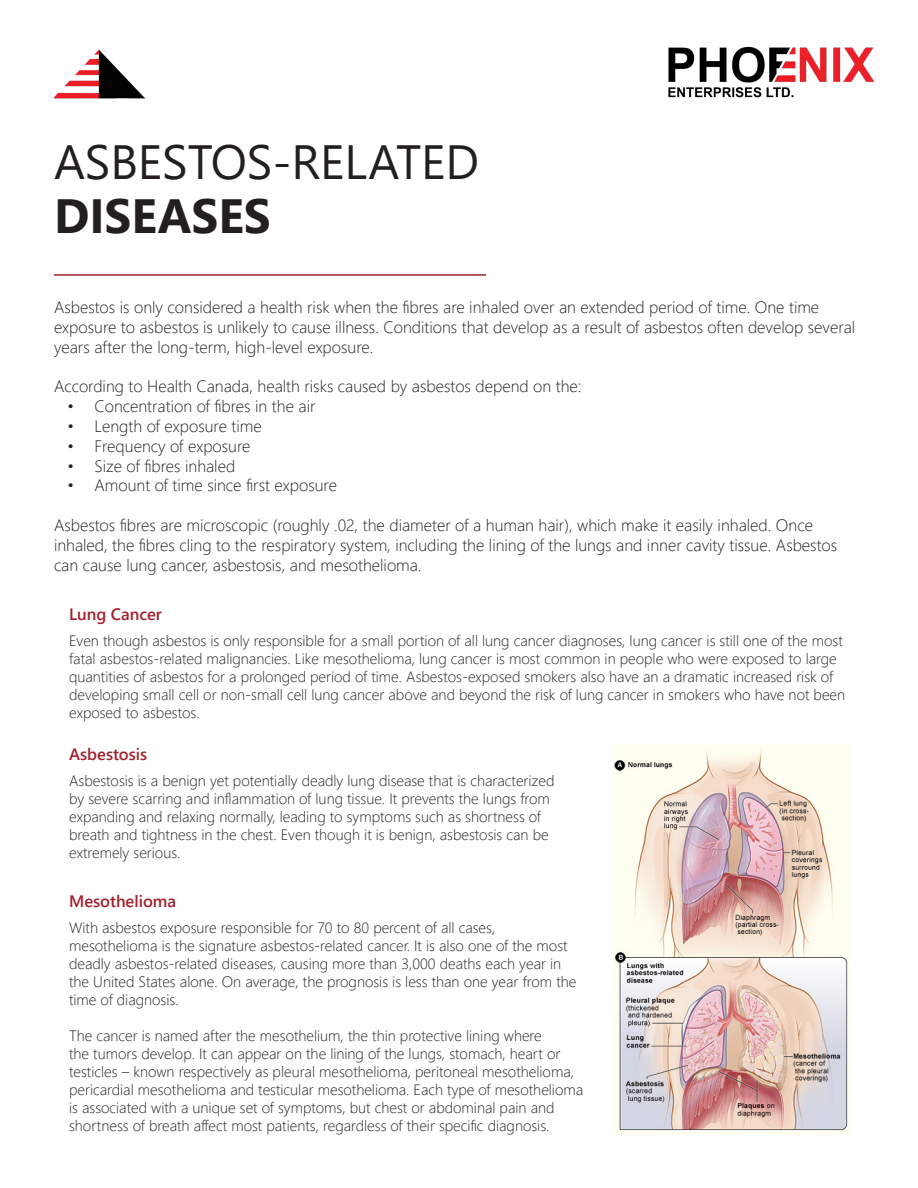
<style>
.page{position:relative;width:918px;height:1188px;background:#fff}
.page>*{position:absolute;margin:0;border:0;box-sizing:border-box;transform-origin:0 0}
.t1{font:48px "Segoe UI";color:#231f20}
.t2{font:700 48px "Segoe UI";color:#231f20}
.t3{font:300 16.5px/19.8px "Segoe UI";color:#231f20}
.t4{font:600 16.5px "Segoe UI";color:#a3202c}
.t5{font:300 15px/18px "Segoe UI";color:#231f20}
</style>
<div class="page">
<img style="left:613px;top:744px;width:237px;height:391px">
<hr style="left:54px;top:274px;width:432px;height:2px;background:#a3202c">
<img style="left:668px;top:46px;width:207px;height:52px">
<img style="left:54px;top:49px;width:90px;height:50px">
<p class="t1" style="left:54px;top:117px;width:427px">ASBESTOS-RELATED</p>
<p class="t2" style="left:54px;top:171px;width:218px">DISEASES</p>
<p class="t3" style="left:54px;top:296px;width:803px">Asbestos is only considered a health risk when the fibres are inhaled over an extended period of time. One time exposure to asbestos is unlikely to cause illness. Conditions that develop as a result of asbestos often develop several years after the long-term, high-level exposure.</p>
<p class="t3" style="left:54px;top:375px;width:529px">According to Health Canada, health risks caused by asbestos depend on the:</p>
<p class="t3" style="left:68px;top:395px;width:250px">• Concentration of fibres in the air</p>
<p class="t3" style="left:68px;top:415px;width:196px">• Length of exposure time</p>
<p class="t3" style="left:68px;top:435px;width:185px">• Frequency of exposure</p>
<p class="t3" style="left:68px;top:454px;width:169px">• Size of fibres inhaled</p>
<p class="t3" style="left:68px;top:474px;width:271px">• Amount of time since first exposure</p>
<p class="t3" style="left:54px;top:514px;width:785px">Asbestos fibres are microscopic (roughly .02, the diameter of a human hair), which make it easily inhaled. Once inhaled, the fibres cling to the respiratory system, including the lining of the lungs and inner cavity tissue. Asbestos can cause lung cancer, asbestosis, and mesothelioma.</p>
<p class="t4" style="left:69px;top:599px;width:94px">Lung Cancer</p>
<p class="t5" style="left:69px;top:630px;width:778px">Even though asbestos is only responsible for a small portion of all lung cancer diagnoses, lung cancer is still one of the most fatal asbestos-related malignancies. Like mesothelioma, lung cancer is most common in people who were exposed to large quantities of asbestos for a prolonged period of time. Asbestos-exposed smokers also have an a dramatic increased risk of developing small cell or non-small cell lung cancer above and beyond the risk of lung cancer in smokers who have not been exposed to asbestos.</p>
<p class="t4" style="left:69px;top:739px;width:80px">Asbestosis</p>
<p class="t5" style="left:69px;top:770px;width:487px">Asbestosis is a benign yet potentially deadly lung disease that is characterized by severe scarring and inflammation of lung tissue. It prevents the lungs from expanding and relaxing normally, leading to symptoms such as shortness of breath and tightness in the chest. Even though it is benign, asbestosis can be extremely serious.</p>
<p class="t4" style="left:69px;top:886px;width:108px">Mesothelioma</p>
<p class="t5" style="left:69px;top:917px;width:509px">With asbestos exposure responsible for 70 to 80 percent of all cases, mesothelioma is the signature asbestos-related cancer. It is also one of the most deadly asbestos-related diseases, causing more than 3,000 deaths each year in the United States alone. On average, the prognosis is less than one year from the time of diagnosis.</p>
<p class="t5" style="left:69px;top:1025px;width:516px">The cancer is named after the mesothelium, the thin protective lining where<br>the tumors develop. It can appear on the lining of the lungs, stomach, heart or testicles – known respectively as pleural mesothelioma, peritoneal mesothelioma, pericardial mesothelioma and testicular mesothelioma. Each type of mesothelioma is associated with a unique set of symptoms, but chest or abdominal pain and shortness of breath affect most patients, regardless of their specific diagnosis.</p>
</div>
